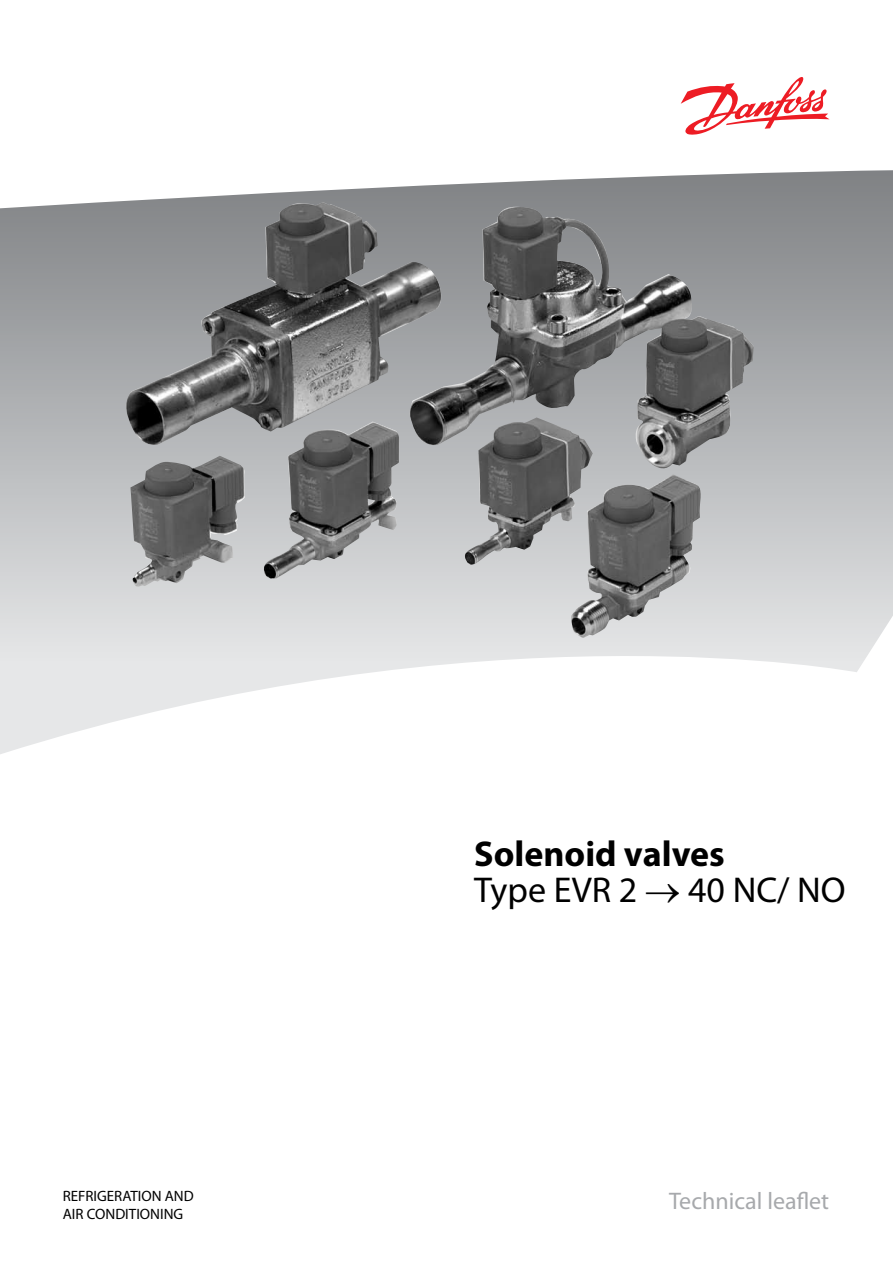
<style>
.page{position:relative;width:893px;height:1263px;background:#fff}
.page>*{position:absolute;margin:0;border:0;box-sizing:border-box;transform-origin:0 0}
.t1{font:36px/36px "Myriad Pro";color:#000}
.t2{font:24px "Myriad Pro";color:#a7a9ac}
.t3{font:15px/18px "Myriad Pro";color:#000}
.s1{font-weight:700}
</style>
<div class="page">
<svg style="left:0;top:170px;width:893px;height:584px"></svg>
<svg style="left:681px;top:77px;width:148px;height:58px"></svg>
<img style="left:125px;top:202px;width:629px;height:329px">
<h1 class="t1" style="left:474px;top:836px;width:373px"><span class="s1">Solenoid valves<br></span>Type EVR 2 → 40 NC/ NO</h1>
<p class="t3" style="left:63px;top:1187px;width:133px">REFRIGERATION AND<br>AIR CONDITIONING</p>
<h2 class="t2" style="left:669px;top:1188px;width:162px">Technical leaflet</h2>
</div>
